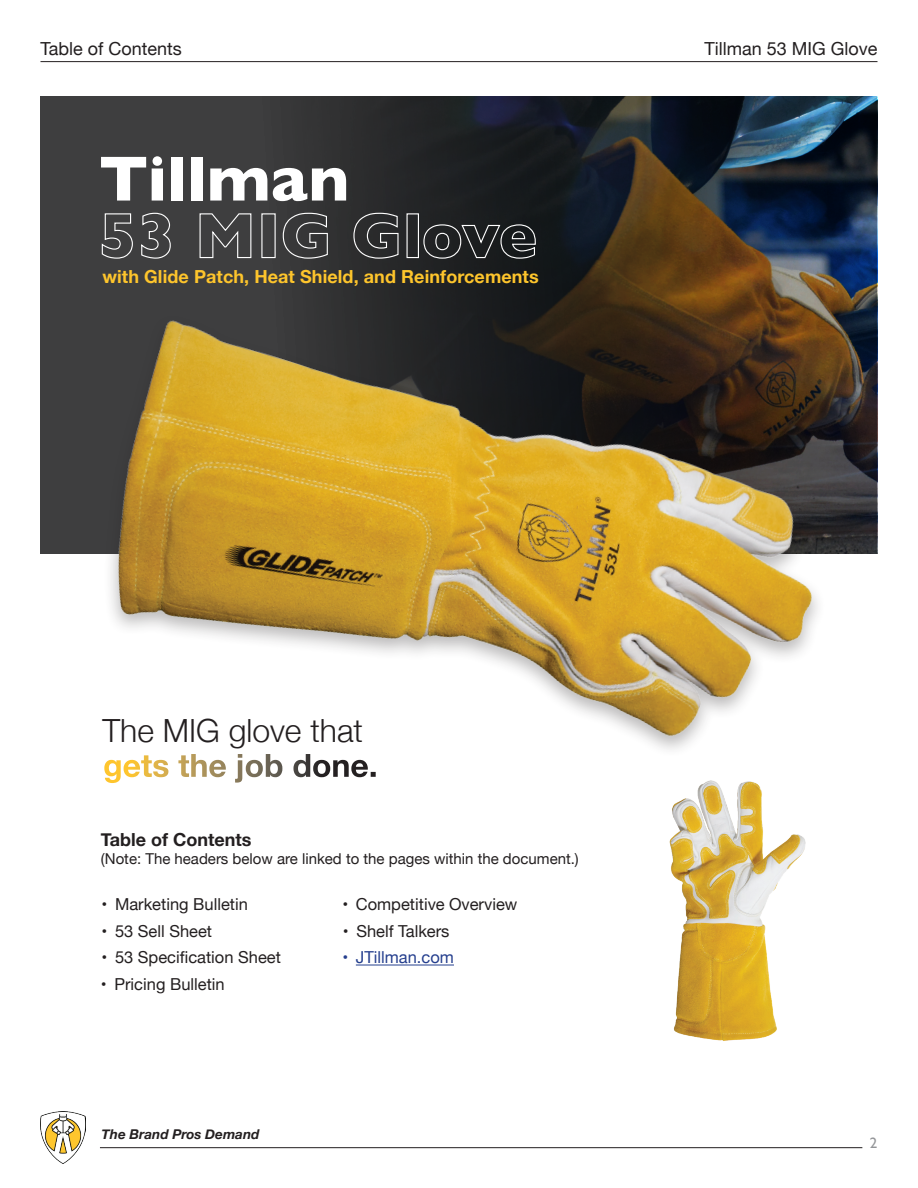
<style>
.page{position:relative;width:918px;height:1188px;background:#fff}
.page>*{position:absolute;margin:0;border:0;box-sizing:border-box;transform-origin:0 0}
.t1{font:700 64.5px/57px "Gill Sans";color:#fff}
.t2{font:300 31.95px "Helvetica Neue";color:#231f20}
.t3{font:700 18px "Helvetica Neue";letter-spacing:.005em;color:#fec52c}
.t4{font:18px "Helvetica Neue";color:#231f20}
.t5{font:700 18px "Helvetica Neue";color:#231f20}
.t6{font:16.5px "Helvetica Neue";color:#231f20}
.t7{font:16.5px "Helvetica Neue";color:#253f8e}
.t8{font:15px "Helvetica Neue";color:#231f20}
.t9{font:15px "Gill Sans";color:#939598}
.t10{font:italic 700 13.5px "Helvetica Neue";color:#231f20}
</style>
<div class="page">
<div style="left:40px;top:96px;width:838px;height:458px;background:#3e3e3f"></div>
<img style="left:310px;top:96px;width:568px;height:458px">
<img style="left:40px;top:1111px;width:46px;height:52px">
<hr style="left:100px;top:1147px;width:762px;height:1px;background:#231f20">
<hr style="left:40px;top:61px;width:838px;height:1px;background:#231f20">
<hr style="left:356px;top:965px;width:98px;height:1px;background:#253f8e">
<img style="left:104px;top:261px;width:768px;height:522px">
<img style="left:667px;top:777px;width:141px;height:264px">
<p class="t4" style="left:41px;top:35px;width:143px">Table of Contents</p>
<p class="t4" style="left:704px;top:35px;width:175px">Tillman 53 MIG Glove</p>
<h1 class="t1" style="left:99px;top:149px;width:440px">Tillman<br>53 MIG Glove</h1>
<p class="t3" style="left:102px;top:262px;width:438px">with Glide Patch, Heat Shield, and Reinforcements</p>
<h2 class="t2" style="left:102px;top:704px;width:262px">The MIG glove that</h2>
<p class="t5" style="left:101px;top:826px;width:152px">Table of Contents</p>
<p class="t8" style="left:101px;top:848px;width:479px">(Note: The headers below are linked to the pages within the document.)</p>
<p class="t6" style="left:102px;top:892px;width:148px">• Marketing Bulletin</p>
<p class="t6" style="left:102px;top:920px;width:112px">• 53 Sell Sheet</p>
<p class="t6" style="left:342px;top:892px;width:177px">• Competitive Overview</p>
<p class="t6" style="left:343px;top:920px;width:108px">• Shelf Talkers</p>
<p class="t6" style="left:102px;top:946px;width:181px">• 53 Specification Sheet</p>
<p class="t7" style="left:342px;top:946px;width:113px">• JTillman.com</p>
<p class="t6" style="left:101px;top:973px;width:125px">• Pricing Bulletin</p>
<p class="t10" style="left:102px;top:1123px;width:160px">The Brand Pros Demand</p>
<p class="t9" style="left:870px;top:1134px;width:9px">2</p>
</div>
